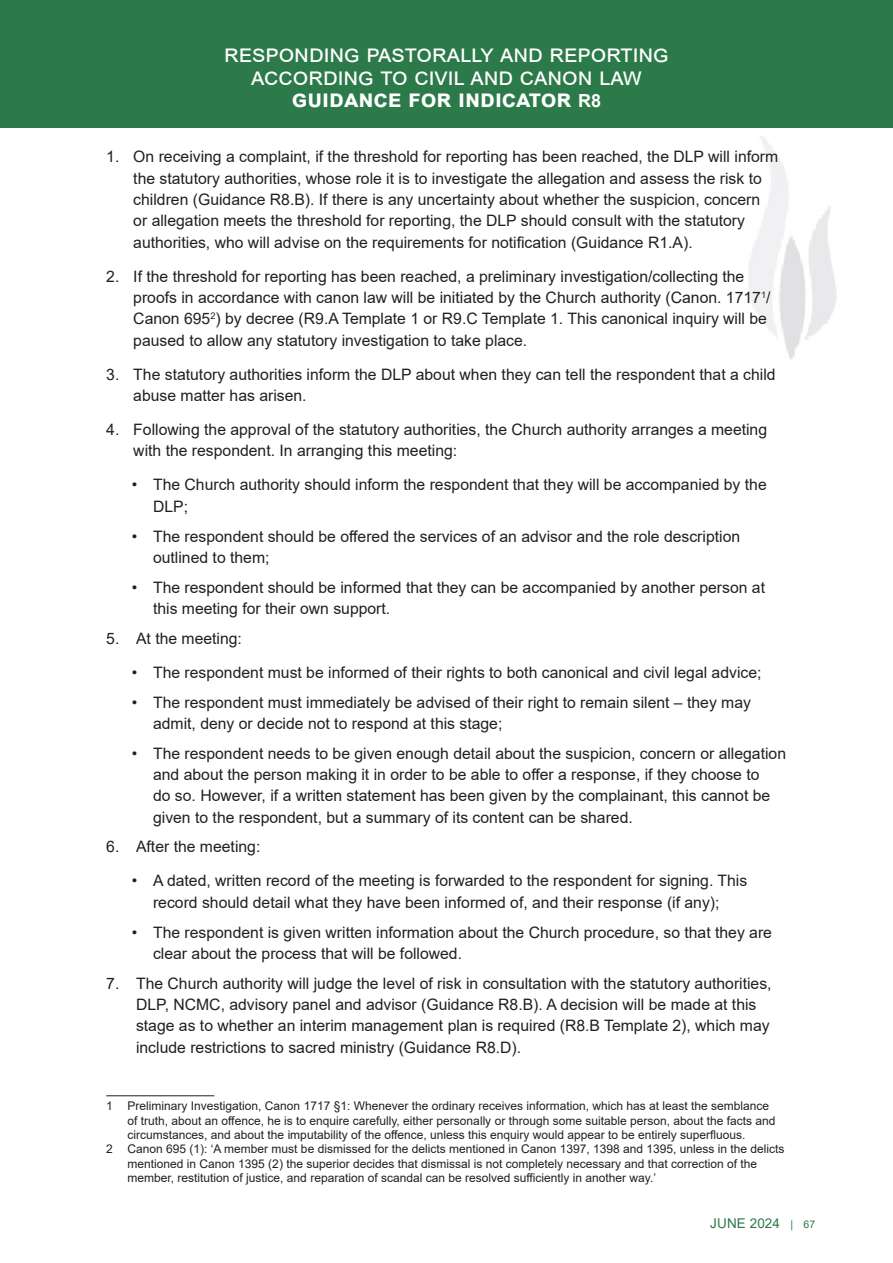
<style>
.page{position:relative;width:893px;height:1263px;background:#fff}
.page>*{position:absolute;margin:0;border:0;box-sizing:border-box;transform-origin:0 0}
.Master_page_title{font:24px/22.5px "Arial";color:#fff;text-align:center}
.t1{font:15.75px/21.3px "Arial";color:#231f20}
.t2{font:13.5px "Arial";letter-spacing:.01em;color:#2c7a49}
.footnotes{font:12px/14.4px "Arial";color:#231f20}
.s1{font-weight:700}
.s2{font-weight:700;font-size:18px}
.s3{font-size:10.5px}
</style>
<div class="page">
<div style="left:0;top:0;width:893px;height:128px;background:#2c7a49"></div>
<img style="left:749px;top:136px;width:88px;height:223px">
<hr style="left:106px;top:1095px;width:108px;height:1px;background:#231f20">
<p class="Master_page_title" style="left:224px;top:42px;width:446px">responding pastorally and reporting according to civil and canon law <span class="s1">guidance for indicator</span> <span class="s2">R8</span></p>
<p class="t1" style="left:133px;top:146px;width:646px;text-indent:-27px">1. On receiving a complaint, if the threshold for reporting has been reached, the DLP will inform the statutory authorities, whose role it is to investigate the allegation and assess the risk to children (Guidance R8.B). If there is any uncertainty about whether the suspicion, concern<br>or allegation meets the threshold for reporting, the DLP should consult with the statutory authorities, who will advise on the requirements for notification (Guidance R1.A).</p>
<p class="t1" style="left:133px;top:265px;width:639px;text-indent:-27px">2. If the threshold for reporting has been reached, a preliminary investigation/collecting the proofs in accordance with canon law will be initiated by the Church authority (Canon. 1717<sup>1</sup>/ Canon 695<sup>2</sup>) by decree (R9.A Template 1 or R9.C Template 1. This canonical inquiry will be paused to allow any statutory investigation to take place.</p>
<p class="t1" style="left:133px;top:363px;width:644px;text-indent:-27px">3. The statutory authorities inform the DLP about when they can tell the respondent that a child abuse matter has arisen.</p>
<p class="t1" style="left:133px;top:419px;width:635px;text-indent:-27px">4. Following the approval of the statutory authorities, the Church authority arranges a meeting with the respondent. In arranging this meeting:</p>
<p class="t1" style="left:153px;top:474px;width:615px;text-indent:-21px">• The Church authority should inform the respondent that they will be accompanied by the<br>DLP;</p>
<p class="t1" style="left:153px;top:525px;width:589px;text-indent:-21px">• The respondent should be offered the services of an advisor and the role description outlined to them;</p>
<p class="t1" style="left:153px;top:576px;width:613px;text-indent:-21px">• The respondent should be informed that they can be accompanied by another person at this meeting for their own support.</p>
<p class="t1" style="left:106px;top:627px;width:137px">5. At the meeting:</p>
<p class="t1" style="left:132px;top:661px;width:631px">• The respondent must be informed of their rights to both canonical and civil legal advice;</p>
<p class="t1" style="left:153px;top:691px;width:599px;text-indent:-21px">• The respondent must immediately be advised of their right to remain silent – they may admit, deny or decide not to respond at this stage;</p>
<p class="t1" style="left:153px;top:742px;width:634px;text-indent:-21px">• The respondent needs to be given enough detail about the suspicion, concern or allegation and about the person making it in order to be able to offer a response, if they choose to<br>do so. However, if a written statement has been given by the complainant, this cannot be given to the respondent, but a summary of its content can be shared.</p>
<p class="t1" style="left:106px;top:836px;width:156px">6. After the meeting:</p>
<p class="t1" style="left:132px;top:870px;width:617px;text-align:center">• A dated, written record of the meeting is forwarded to the respondent for signing. This record should detail what they have been informed of, and their response (if any);</p>
<p class="t1" style="left:153px;top:921px;width:620px;text-indent:-21px">• The respondent is given written information about the Church procedure, so that they are clear about the process that will be followed.</p>
<p class="t1" style="left:136px;top:972px;width:637px;text-indent:-30px">7. The Church authority will judge the level of risk in consultation with the statutory authorities, DLP, NCMC, advisory panel and advisor (Guidance R8.B). A decision will be made at this stage as to whether an interim management plan is required (R8.B Template 2), which may include restrictions to sacred ministry (Guidance R8.D).</p>
<p class="footnotes" style="left:128px;top:1099px;width:649px;text-indent:-21px">1 Preliminary Investigation, Canon 1717 §1: Whenever the ordinary receives information, which has at least the semblance of truth, about an offence, he is to enquire carefully, either personally or through some suitable person, about the facts and circumstances, and about the imputability of the offence, unless this enquiry would appear to be entirely superfluous.</p>
<p class="footnotes" style="left:128px;top:1142px;width:659px;text-indent:-21px">2 Canon 695 (1): ‘A member must be dismissed for the delicts mentioned in Canon 1397, 1398 and 1395, unless in the delicts mentioned in Canon 1395 (2) the superior decides that dismissal is not completely necessary and that correction of the member, restitution of justice, and reparation of scandal can be resolved sufficiently in another way.’</p>
<p class="t2" style="left:710px;top:1214px;width:107px">JUNE 2024 <span class="s3">| 67</span></p>
</div>
